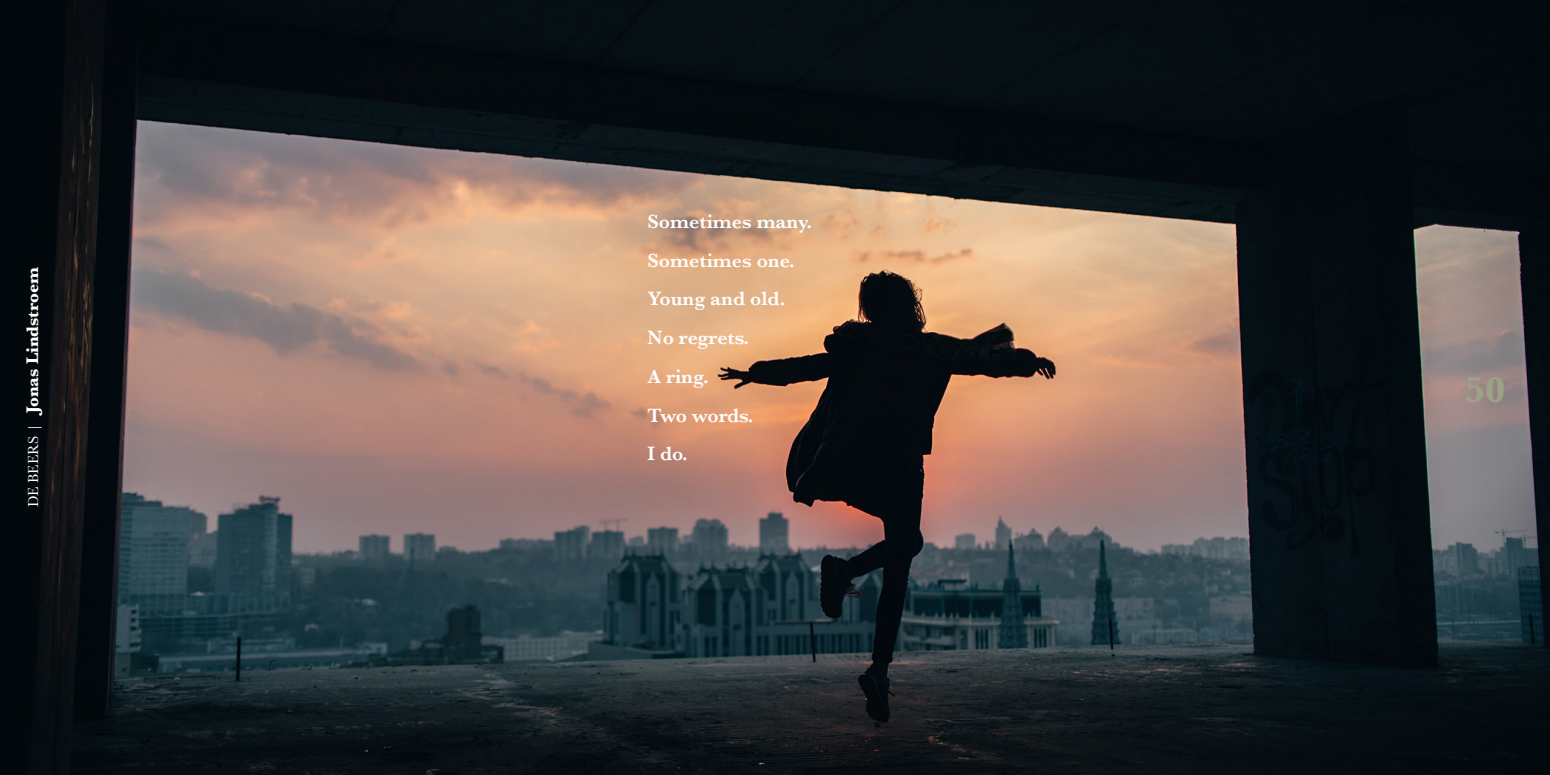
<style>
.page{position:relative;width:1550px;height:775px;background:#fff}
.page>*{position:absolute;margin:0;border:0;box-sizing:border-box;transform-origin:0 0}
.t1{font:700 37.5px "Baskerville";color:#9ca285}
.t2{font:600 20px/38.8px "Baskerville";color:#fff}
.t3{font:700 17.5px "Baskerville";color:#fff}
.s1{font-weight:400;font-size:15px}
.s2{font-weight:400;font-style:italic;font-size:15px}
</style>
<div class="page">
<img style="left:0;top:0;width:1550px;height:775px">
<svg style="left:548px;top:111px;width:346px;height:443px;background:#91715e"></svg>
<p class="t3" style="left:20px;top:507px;width:242px;rotate:-90deg"><span class="s1">DE BEERS</span> <span class="s2">|</span> Jonas Lindstroem</p>
<p class="t2" style="left:648px;top:202px;width:166px">Sometimes many.<br>Sometimes one.<br>Young and old.<br>No regrets.<br>A ring.<br>Two words.<br>I do.</p>
<h1 class="t1" style="left:1465px;top:364px;width:42px">50</h1>
</div>
